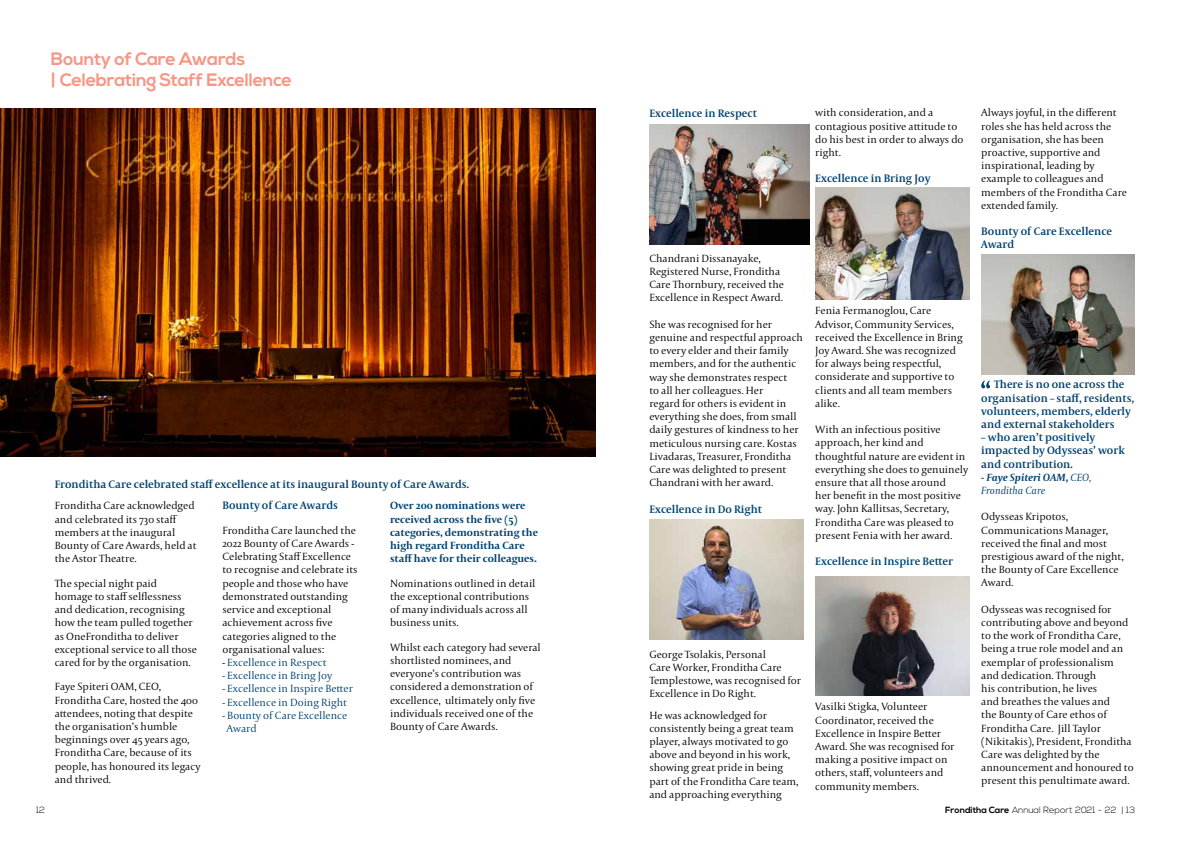
<style>
.page{position:relative;width:1191px;height:842px;background:#fff}
.page>*{position:absolute;margin:0;border:0;box-sizing:border-box;transform-origin:0 0}
.t1{font:700 18px/21.6px "Nexa";letter-spacing:-.01em;color:#f69785}
.t2{font:300 11px/13.2px "Capitolium 2";color:#000}
.t3{font:600 11px/13.2px "Capitolium News 2";color:#004270}
.t4{font:700 11px/13.2px "Capitolium 2";color:#004270}
.t5{font:300 11px/13.2px "Capitolium 2";color:#004270}
.t6{font:italic 11px/13.2px "Capitolium 2";color:#004270}
.t7{font:300 9px "Nexa";color:#000}
.s1{color:#000}
.s2{font-weight:700}
</style>
<div class="page">
<svg style="left:981px;top:380px;width:9px;height:8px"></svg>
<img style="left:0;top:108px;width:595px;height:349px">
<img style="left:649px;top:520px;width:154px;height:119px">
<img style="left:649px;top:125px;width:161px;height:119px">
<img style="left:981px;top:255px;width:153px;height:119px">
<img style="left:816px;top:188px;width:153px;height:112px">
<img style="left:816px;top:576px;width:153px;height:120px">
<h1 class="t1" style="left:51px;top:49px;width:243px">Bounty of Care Awards<br>| Celebrating Staff Excellence</h1>
<p class="t3" style="left:55px;top:477px;width:416px">Fronditha Care celebrated staff excellence at its inaugural Bounty of Care Awards.</p>
<p class="t2" style="left:55px;top:499px;width:143px">Fronditha Care acknowledged and celebrated its 730 staff members at the inaugural<br>Bounty of Care Awards, held at the Astor Theatre.</p>
<p class="t2" style="left:55px;top:576px;width:144px">The special night paid homage to staff selflessness and dedication, recognising how the team pulled together as OneFronditha to deliver exceptional service to all those cared for by the organisation.</p>
<p class="t2" style="left:55px;top:680px;width:147px">Faye Spiteri OAM, CEO,<br>Fronditha Care, hosted the 400 attendees, noting that despite the organisation’s humble beginnings over 45 years ago,<br>Fronditha Care, because of its people, has honoured its legacy and thrived.</p>
<p class="t3" style="left:222px;top:498px;width:117px">Bounty of Care Awards</p>
<p class="t2" style="left:222px;top:523px;width:136px">Fronditha Care launched the<br>2022 Bounty of Care Awards -<br>Celebrating Staff Excellence to recognise and celebrate its people and those who have demonstrated outstanding service and exceptional achievement across five categories aligned to the organisational values:</p>
<p class="t5" style="left:222px;top:655px;width:106px"><span class="s1">-</span> Excellence in Respect</p>
<p class="t5" style="left:222px;top:669px;width:111px">- Excellence in Bring Joy</p>
<p class="t5" style="left:222px;top:682px;width:132px">- Excellence in Inspire Better</p>
<p class="t5" style="left:222px;top:695px;width:126px">- Excellence in Doing Right</p>
<p class="t5" style="left:227px;top:708px;width:122px;text-indent:-4px">- Bounty of Care Excellence<br>Award</p>
<p class="t4" style="left:390px;top:499px;width:149px">Over 200 nominations were received across the five (5) categories, demonstrating the high regard Fronditha Care staff have for their colleagues.</p>
<p class="t2" style="left:390px;top:576px;width:147px">Nominations outlined in detail the exceptional contributions of many individuals across all business units.</p>
<p class="t2" style="left:390px;top:640px;width:152px">Whilst each category had several shortlisted nominees, and everyone’s contribution was considered a demonstration of excellence, ultimately only five individuals received one of the<br>Bounty of Care Awards.</p>
<p class="t3" style="left:649px;top:106px;width:109px">Excellence in Respect</p>
<p class="t2" style="left:815px;top:106px;width:150px">with consideration, and a contagious positive attitude to do his best in order to always do right.</p>
<p class="t3" style="left:815px;top:171px;width:117px">Excellence in Bring Joy</p>
<p class="t2" style="left:649px;top:251px;width:136px">Chandrani Dissanayake,<br>Registered Nurse, Fronditha<br>Care Thornbury, received the<br>Excellence in Respect Award.</p>
<p class="t2" style="left:649px;top:317px;width:155px">She was recognised for her genuine and respectful approach to every elder and their family members, and for the authentic way she demonstrates respect<br>to all her colleagues. Her<br>regard for others is evident in everything she does, from small daily gestures of kindness to her meticulous nursing care. Kostas<br>Livadaras, Treasurer, Fronditha<br>Care was delighted to present<br>Chandrani with her award.</p>
<p class="t3" style="left:649px;top:502px;width:114px">Excellence in Do Right</p>
<p class="t2" style="left:815px;top:304px;width:149px">Fenia Fermanoglou, Care<br>Advisor, Community Services, received the Excellence in Bring<br>Joy Award. She was recognized for always being respectful, considerate and supportive to clients and all team members alike.</p>
<p class="t2" style="left:815px;top:423px;width:154px">With an infectious positive approach, her kind and thoughtful nature are evident in everything she does to genuinely ensure that all those around<br>her benefit in the most positive way. John Kallitsas, Secretary,<br>Fronditha Care was pleased to present Fenia with her award.</p>
<p class="t3" style="left:815px;top:554px;width:139px">Excellence in Inspire Better</p>
<p class="t2" style="left:649px;top:647px;width:153px">George Tsolakis, Personal<br>Care Worker, Fronditha Care<br>Templestowe, was recognised for<br>Excellence in Do Right.</p>
<p class="t2" style="left:649px;top:708px;width:151px">He was acknowledged for consistently being a great team player, always motivated to go above and beyond in his work, showing great pride in being part of the Fronditha Care team, and approaching everything</p>
<p class="t2" style="left:815px;top:700px;width:141px">Vasilki Stigka, Volunteer<br>Coordinator, received the<br>Excellence in Inspire Better<br>Award. She was recognised for making a positive impact on others, staff, volunteers and community members.</p>
<p class="t2" style="left:981px;top:106px;width:147px">Always joyful, in the different roles she has held across the organisation, she has been proactive, supportive and inspirational, leading by example to colleagues and members of the Fronditha Care extended family.</p>
<p class="t3" style="left:981px;top:224px;width:132px">Bounty of Care Excellence<br>Award</p>
<p class="t3" style="left:981px;top:377px;width:154px;text-indent:13px">There is no one across the organisation – staff, residents, volunteers, members, elderly and external stakeholders</p>
<p class="t3" style="left:981px;top:430px;width:145px">– who aren’t positively impacted by Odysseas’ work and contribution.</p>
<p class="t6" style="left:981px;top:470px;width:111px"><span class="s2">- Faye Spiteri OAM,</span> CEO,<br>Fronditha Care</p>
<p class="t2" style="left:981px;top:510px;width:144px">Odysseas Kripotos,<br>Communications Manager, received the final and most prestigious award of the night, the Bounty of Care Excellence<br>Award.</p>
<p class="t2" style="left:981px;top:602px;width:154px">Odysseas was recognised for contributing above and beyond to the work of Fronditha Care, being a true role model and an exemplar of professionalism and dedication. Through<br>his contribution, he lives<br>and breathes the values and<br>the Bounty of Care ethos of<br>Fronditha Care. Jill Taylor (Nikitakis), President, Fronditha<br>Care was delighted by the announcement and honoured to present this penultimate award.</p>
<p class="t7" style="left:36px;top:804px;width:10px">12</p>
<p class="t7" style="left:945px;top:804px;width:191px"><span class="s2">Fronditha Care</span> Annual Report 2021 - 22 | 13</p>
</div>
